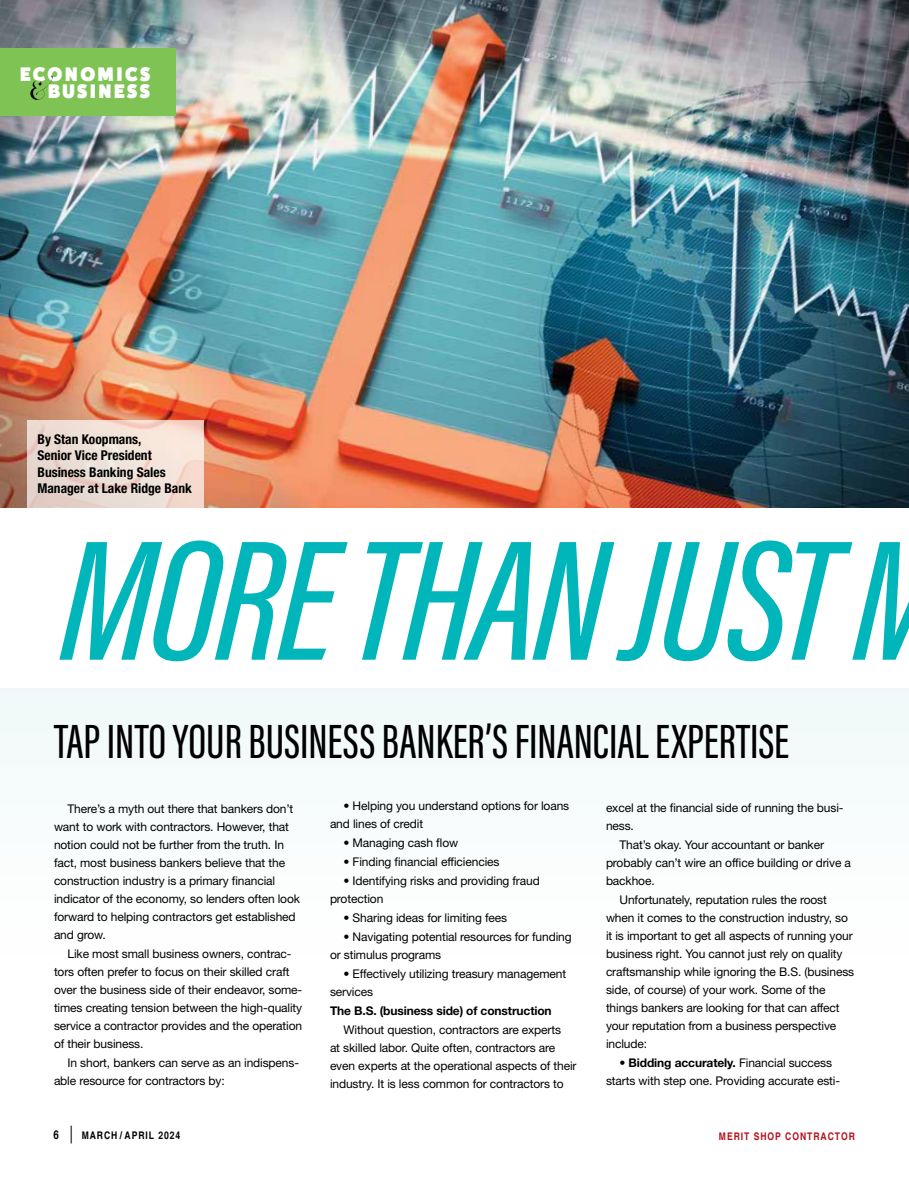
<style>
.page{position:relative;width:909px;height:1188px;background:#fff}
.page>*{position:absolute;margin:0;border:0;box-sizing:border-box;transform-origin:0 0}
.t1{font:italic 500 176.1px "Acumin Pro Extra Cond";letter-spacing:-.02em;color:#00b6ba;scale:1.1 1}
.t2{font:500 49.5px "Acumin Pro Extra Cond";color:#000}
.t3{font:900 19.5px/17.2px "Karu";letter-spacing:.12em;color:#fff;text-align:right}
.t4{font:700 condensed 13.5px/16.5px "Helvetica Neue LT Std";color:#000}
.t5{font:12px/18px "Helvetica Neue LT Std";letter-spacing:-.01em;color:#000}
.t6{font:700 12px "Helvetica Neue LT Std";letter-spacing:-.01em;color:#000}
.t7{font:700 condensed 10.5px "Helvetica";letter-spacing:.09em;color:#b5121b}
.t8{font:700 condensed 10.5px "Helvetica";letter-spacing:.09em;color:#000}
.s1{font-weight:700}
.s2{font-size:12px}
.s3{font-size:17.7px}
</style>
<div class="page">
<div style="left:0;top:0;width:909px;height:1188px;background:linear-gradient(to right,#fbfdfd,#fbfdfd)"></div>
<img style="left:0;top:0;width:909px;height:508px">
<svg style="left:27px;top:420px;width:177px;height:88px;fill:#eeded5"></svg>
<div style="left:0;top:508px;width:909px;height:180px;background:#fff"></div>
<div style="left:0;top:48px;width:176px;height:67px;background:#7ec354"></div>
<svg style="left:30px;top:75px;width:23px;height:25px"></svg>
<h3 class="t3" style="left:20px;top:65px;width:132px">ECONOMICS<br>BUSINESS</h3>
<p class="t4" style="left:38px;top:431px;width:156px">By Stan Koopmans,<br>Senior Vice President<br>Business Banking Sales<br>Manager at Lake Ridge Bank</p>
<h1 class="t1" style="left:60px;top:494px;width:808px">MORE THAN JUST M</h1>
<h2 class="t2" style="left:54px;top:711px;width:737px">TAP INTO YOUR BUSINESS BANKER’S FINANCIAL EXPERTISE</h2>
<p class="t5" style="left:54px;top:799px;width:248px;text-indent:14px">There’s a myth out there that bankers don’t want to work with contractors. However, that notion could not be further from the truth. In fact, most business bankers believe that the construction industry is a primary financial indicator of the economy, so lenders often look forward to helping contractors get established and grow.</p>
<p class="t5" style="left:54px;top:944px;width:250px;text-indent:14px">Like most small business owners, contrac&shy;tors often prefer to focus on their skilled craft over the business side of their endeavor, some&shy;times creating tension between the high-quality service a contractor provides and the operation of their business.</p>
<p class="t5" style="left:54px;top:1053px;width:247px;text-indent:14px">In short, bankers can serve as an indispens&shy;able resource for contractors by:</p>
<p class="t5" style="left:330px;top:796px;width:241px;text-indent:14px">• Helping you understand options for loans and lines of credit</p>
<p class="t5" style="left:344px;top:833px;width:116px">• Managing cash flow</p>
<p class="t5" style="left:344px;top:852px;width:158px">• Finding financial efficiencies</p>
<p class="t5" style="left:330px;top:871px;width:211px;text-indent:14px">• Identifying risks and providing fraud protection</p>
<p class="t5" style="left:344px;top:908px;width:165px">• Sharing ideas for limiting fees</p>
<p class="t5" style="left:330px;top:927px;width:243px;text-indent:14px">• Navigating potential resources for funding or stimulus programs</p>
<p class="t5" style="left:330px;top:964px;width:238px;text-indent:14px">• Effectively utilizing treasury management services</p>
<p class="t6" style="left:330px;top:1003px;width:223px">The B.S. (business side) of construction</p>
<p class="t5" style="left:330px;top:1020px;width:248px;text-indent:14px">Without question, contractors are experts<br>at skilled labor. Quite often, contractors are even experts at the operational aspects of their industry. It is less common for contractors to</p>
<p class="t5" style="left:606px;top:799px;width:239px">excel at the financial side of running the busi-</p>
<p class="t5" style="left:606px;top:817px;width:29px">ness.</p>
<p class="t5" style="left:620px;top:836px;width:206px">That’s okay. Your accountant or banker</p>
<p class="t5" style="left:606px;top:854px;width:247px">probably can’t wire an office building or drive a</p>
<p class="t5" style="left:606px;top:872px;width:50px">backhoe.</p>
<p class="t5" style="left:620px;top:891px;width:209px">Unfortunately, reputation rules the roost</p>
<p class="t5" style="left:606px;top:909px;width:243px">when it comes to the construction industry, so</p>
<p class="t5" style="left:606px;top:927px;width:248px">it is important to get all aspects of running your</p>
<p class="t5" style="left:606px;top:945px;width:238px">business right. You cannot just rely on quality</p>
<p class="t5" style="left:606px;top:963px;width:250px">craftsmanship while ignoring the B.S. (business</p>
<p class="t5" style="left:606px;top:981px;width:221px">side, of course) of your work. Some of the</p>
<p class="t5" style="left:606px;top:999px;width:235px">things bankers are looking for that can affect</p>
<p class="t5" style="left:606px;top:1017px;width:232px">your reputation from a business perspective</p>
<p class="t5" style="left:606px;top:1035px;width:43px">include:</p>
<p class="t5" style="left:606px;top:1054px;width:236px;text-align:center">• <span class="s1">Bidding accurately.</span> Financial success starts with step one. Providing accurate esti-</p>
<p class="t8" style="left:53px;top:1129px;width:129px"><span class="s2">6</span> <span class="s3">|</span> MARCH / APRIL 2024</p>
<p class="t7" style="left:719px;top:1130px;width:138px">MERIT SHOP CONTRACTOR</p>
</div>
